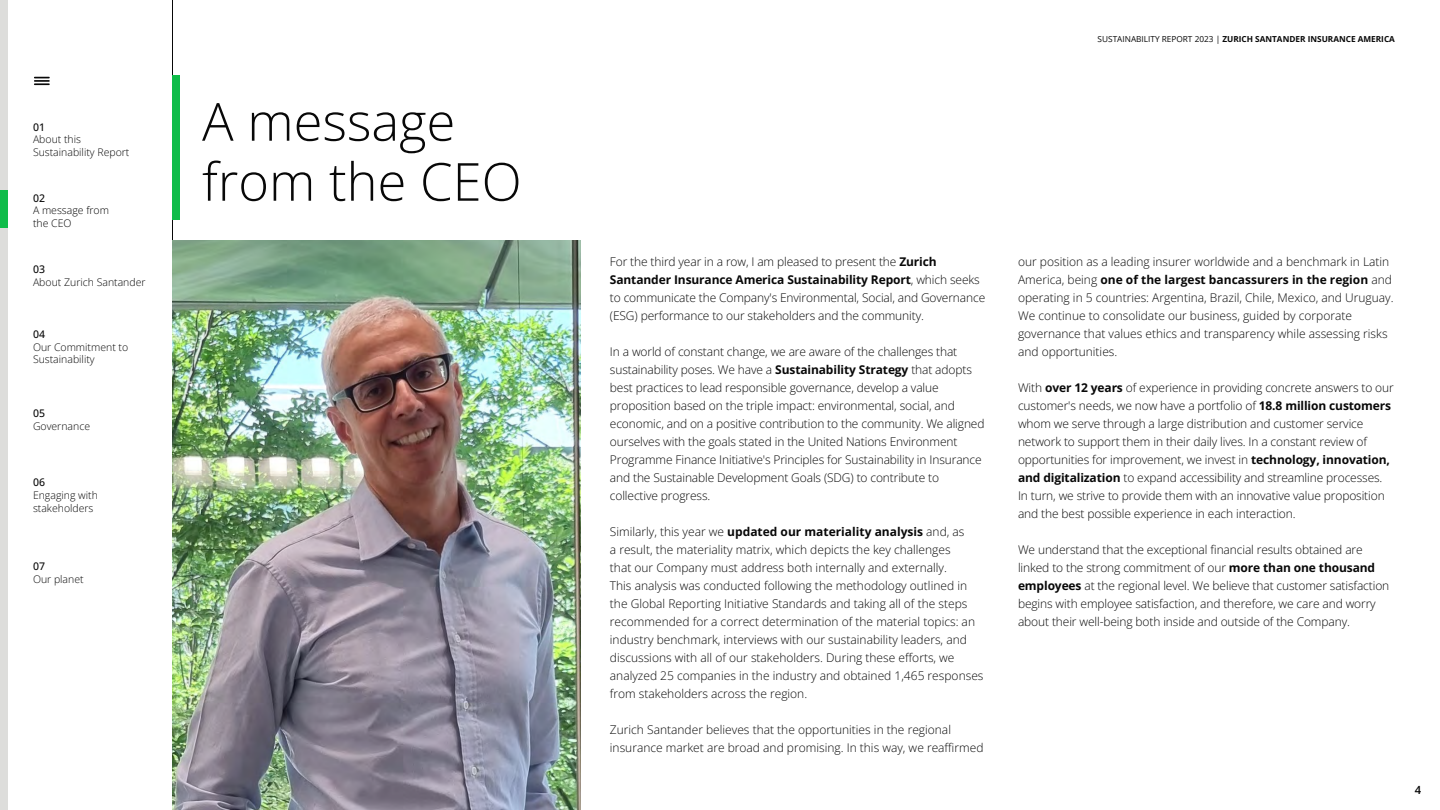
<style>
.page{position:relative;width:1440px;height:810px;background:#fff}
.page>*{position:absolute;margin:0;border:0;box-sizing:border-box;transform-origin:0 0}
.t1{font:300 52.5px/60px "Open Sans";color:#080808}
.t2{font:300 12px/18px "Open Sans";letter-spacing:-.01em;color:#080808}
.t3{font:600 11.25px "Open Sans";color:#000}
.t4{font:300 10.5px/12.6px "Open Sans";color:#080808}
.t5{font:300 10.5px/12.6px "Open Sans";color:#000}
.t6{font:500 10.5px "Open Sans";color:#080808}
.t7{font:700 8.25px "Open Sans";color:#080808}
.s1{font-weight:400}
.s2{font-weight:700}
</style>
<div class="page">
<div style="left:0;top:0;width:8px;height:810px;background:#dddddb"></div>
<div style="left:0;top:191px;width:8px;height:37px;background:#0fbc49"></div>
<hr style="left:172px;top:0;width:1px;height:810px;background:#080808">
<svg style="left:34px;top:77px;width:16px;height:8px"></svg>
<div style="left:172px;top:75px;width:8px;height:145px;background:#0fbc49"></div>
<img style="left:173px;top:241px;width:407px;height:569px">
<p class="t6" style="left:33px;top:119px;width:14px">01</p>
<p class="t4" style="left:33px;top:133px;width:98px">About this<br>Sustainability Report</p>
<p class="t6" style="left:33px;top:191px;width:14px">02</p>
<p class="t5" style="left:33px;top:204px;width:78px">A message from the CEO</p>
<p class="t6" style="left:33px;top:262px;width:14px">03</p>
<p class="t4" style="left:33px;top:275px;width:114px">About Zurich Santander</p>
<p class="t6" style="left:33px;top:327px;width:14px">04</p>
<p class="t4" style="left:33px;top:340px;width:97px">Our Commitment to<br>Sustainability</p>
<p class="t6" style="left:33px;top:406px;width:14px">05</p>
<p class="t4" style="left:33px;top:419px;width:59px">Governance</p>
<p class="t6" style="left:33px;top:475px;width:14px">06</p>
<p class="t4" style="left:33px;top:489px;width:66px">Engaging with stakeholders</p>
<p class="t6" style="left:33px;top:559px;width:14px">07</p>
<p class="t4" style="left:33px;top:573px;width:52px">Our planet</p>
<h1 class="t1" style="left:202px;top:90px;width:321px">A message from the CEO</h1>
<p class="t7" style="left:1098px;top:33px;width:299px"><span class="s1">SUSTAINABILITY REPORT 2023 |</span> ZURICH SANTANDER INSURANCE AMERICA</p>
<p class="t2" style="left:610px;top:253px;width:377px">For the third year in a row, I am pleased to present the <span class="s2">Zurich Santander Insurance America Sustainability Report</span>, which seeks to communicate the Company's Environmental, Social, and Governance (ESG) performance to our stakeholders and the community.</p>
<p class="t2" style="left:610px;top:343px;width:376px">In a world of constant change, we are aware of the challenges that sustainability poses. We have a <span class="s2">Sustainability Strategy</span> that adopts best practices to lead responsible governance, develop a value proposition based on the triple impact: environmental, social, and economic, and on a positive contribution to the community. We aligned ourselves with the goals stated in the United Nations Environment Programme Finance Initiative's Principles for Sustainability in Insurance and the Sustainable Development Goals (SDG) to contribute to collective progress.</p>
<p class="t2" style="left:610px;top:523px;width:375px">Similarly, this year we <span class="s2">updated our materiality analysis</span> and, as<br>a result, the materiality matrix, which depicts the key challenges<br>that our Company must address both internally and externally.<br>This analysis was conducted following the methodology outlined in the Global Reporting Initiative Standards and taking all of the steps recommended for a correct determination of the material topics: an industry benchmark, interviews with our sustainability leaders, and discussions with all of our stakeholders. During these efforts, we analyzed 25 companies in the industry and obtained 1,465 responses from stakeholders across the region.</p>
<p class="t2" style="left:610px;top:721px;width:375px">Zurich Santander believes that the opportunities in the regional insurance market are broad and promising. In this way, we reaffirmed</p>
<p class="t2" style="left:1018px;top:253px;width:377px">our position as a leading insurer worldwide and a benchmark in Latin America, being <span class="s2">one of the largest bancassurers in the region</span> and operating in 5 countries: Argentina, Brazil, Chile, Mexico, and Uruguay.<br>We continue to consolidate our business, guided by corporate governance that values ethics and transparency while assessing risks and opportunities.</p>
<p class="t2" style="left:1018px;top:379px;width:377px">With <span class="s2">over 12 years</span> of experience in providing concrete answers to our customer's needs, we now have a portfolio of <span class="s2">18.8 million customers </span>whom we serve through a large distribution and customer service network to support them in their daily lives. In a constant review of opportunities for improvement, we invest in <span class="s2">technology, innovation, and digitalization</span> to expand accessibility and streamline processes.<br>In turn, we strive to provide them with an innovative value proposition and the best possible experience in each interaction.</p>
<p class="t2" style="left:1018px;top:541px;width:373px">We understand that the exceptional financial results obtained are linked to the strong commitment of our <span class="s2">more than one thousand employees</span> at the regional level. We believe that customer satisfaction begins with employee satisfaction, and therefore, we care and worry about their well-being both inside and outside of the Company.</p>
<p class="t3" style="left:1415px;top:782px;width:8px">4</p>
</div>
